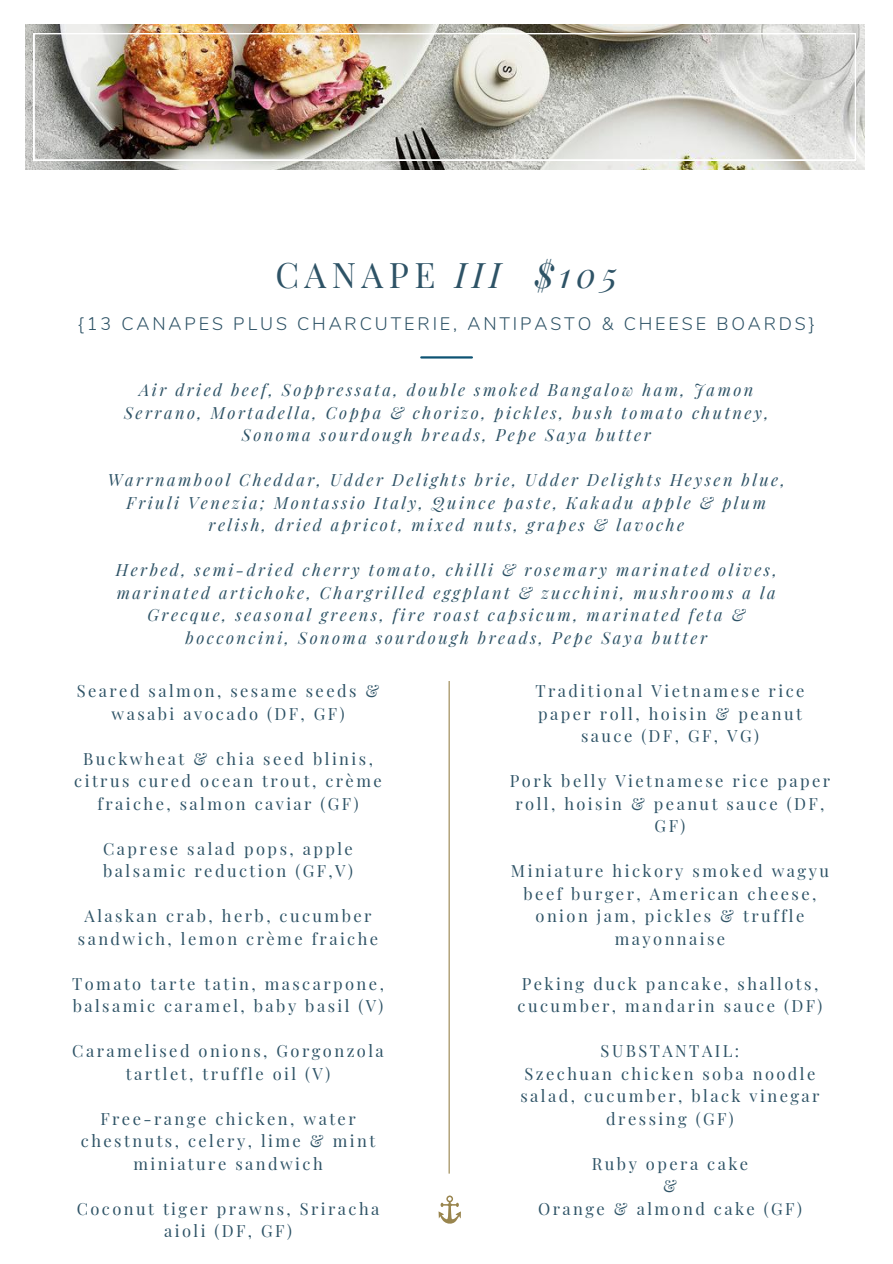
<style>
.page{position:relative;width:893px;height:1264px;background:#fff}
.page>*{position:absolute;margin:0;border:0;box-sizing:border-box;transform-origin:0 0}
.t1{font:italic 34.5px "Playfair Display";letter-spacing:.16em;color:#2e5366}
.t2{font:300 18px "Nunito";letter-spacing:.16em;color:#2e5366}
.t3{font:16.5px/22.5px "Playfair Display";letter-spacing:.15em;color:#2e5366;text-align:center}
.t4{font:italic 16.5px/22.5px "Playfair Display";letter-spacing:.15em;color:#2e5366;text-align:center}
.s1{font-style:normal}
</style>
<div class="page">
<hr style="left:421px;top:356px;width:51px;height:2px;background:#0d5373">
<img style="left:25px;top:25px;width:839px;height:145px">
<img style="left:34px;top:33px;width:821px;height:127px">
<hr style="left:448px;top:681px;width:1px;height:492px;background:#99854e">
<svg style="left:438px;top:1195px;width:23px;height:29px"></svg>
<h1 class="t1" style="left:275px;top:251px;width:343px"><span class="s1">CANAPE</span> III $105</h1>
<p class="t2" style="left:78px;top:312px;width:738px">{13 CANAPES PLUS CHARCUTERIE, ANTIPASTO &amp; CHEESE BOARDS}</p>
<p class="t4" style="left:124px;top:378px;width:646px">Air dried beef, Soppressata, double smoked Bangalow ham, Jamon<br>Serrano, Mortadella, Coppa &amp; chorizo, pickles, bush tomato chutney,<br>Sonoma sourdough breads, Pepe Saya butter</p>
<p class="t4" style="left:108px;top:468px;width:678px">Warrnambool Cheddar, Udder Delights brie, Udder Delights Heysen blue,<br>Friuli Venezia; Montassio Italy, Quince paste, Kakadu apple &amp; plum relish, dried apricot, mixed nuts, grapes &amp; lavoche</p>
<p class="t4" style="left:116px;top:558px;width:662px">Herbed, semi-dried cherry tomato, chilli &amp; rosemary marinated olives, marinated artichoke, Chargrilled eggplant &amp; zucchini, mushrooms a la Grecque, seasonal greens, fire roast capsicum, marinated feta &amp; bocconcini, Sonoma sourdough breads, Pepe Saya butter</p>
<p class="t3" style="left:77px;top:679px;width:304px">Seared salmon, sesame seeds &amp; wasabi avocado (DF, GF)</p>
<p class="t3" style="left:74px;top:746px;width:309px">Buckwheat &amp; chia seed blinis, citrus cured ocean trout, crème fraiche, salmon caviar (GF)</p>
<p class="t3" style="left:103px;top:836px;width:251px;text-align:left">Caprese salad pops, apple balsamic reduction (GF,V)</p>
<p class="t3" style="left:78px;top:904px;width:302px">Alaskan crab, herb, cucumber sandwich, lemon crème fraiche</p>
<p class="t3" style="left:72px;top:971px;width:313px;text-align:left">Tomato tarte tatin, mascarpone, balsamic caramel, baby basil (V)</p>
<p class="t3" style="left:72px;top:1039px;width:313px">Caramelised onions, Gorgonzola tartlet, truffle oil (V)</p>
<p class="t3" style="left:81px;top:1106px;width:296px">Free-range chicken, water chestnuts, celery, lime &amp; mint miniature sandwich</p>
<p class="t3" style="left:77px;top:1196px;width:304px">Coconut tiger prawns, Sriracha aioli (DF, GF)</p>
<p class="t3" style="left:535px;top:679px;width:270px">Traditional Vietnamese rice paper roll, hoisin &amp; peanut sauce (DF, GF, VG)</p>
<p class="t3" style="left:510px;top:769px;width:322px">Pork belly Vietnamese rice paper roll, hoisin &amp; peanut sauce (DF,<br>GF)</p>
<p class="t3" style="left:511px;top:859px;width:319px">Miniature hickory smoked wagyu beef burger, American cheese, onion jam, pickles &amp; truffle mayonnaise</p>
<p class="t3" style="left:517px;top:971px;width:306px;text-align:left">Peking duck pancake, shallots, cucumber, mandarin sauce (DF)</p>
<p class="t3" style="left:520px;top:1039px;width:300px">SUBSTANTAIL:<br>Szechuan chicken soba noodle salad, cucumber, black vinegar dressing (GF)</p>
<p class="t3" style="left:538px;top:1151px;width:265px">Ruby opera cake<br>&amp;<br>Orange &amp; almond cake (GF)</p>
</div>
